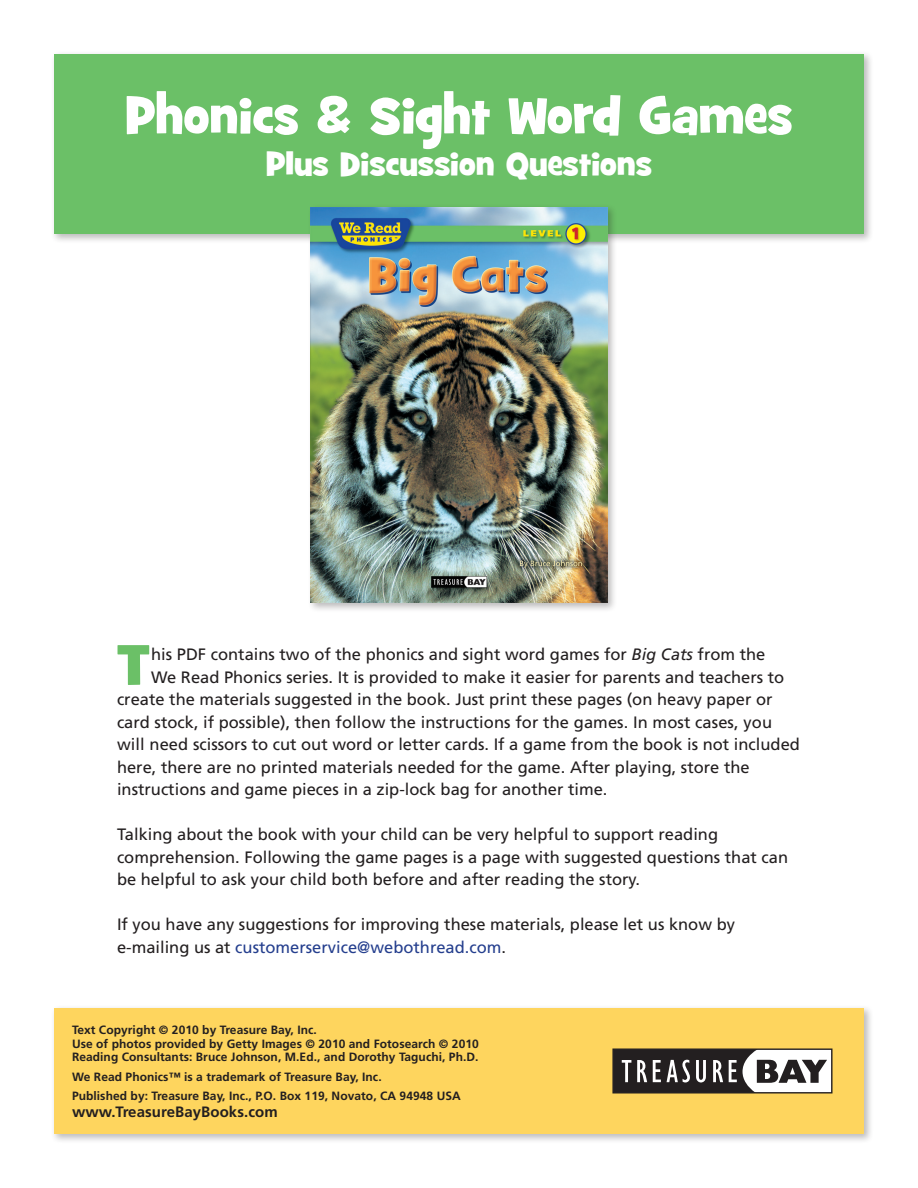
<style>
.page{position:relative;width:918px;height:1188px;background:#fff}
.page>*{position:absolute;margin:0;border:0;box-sizing:border-box;transform-origin:0 0}
.t1{font:58.2px "Grilled Cheese BTN";color:#6bc067}
.t2{font:51px "Grilled Cheese BTN";color:#fff}
.t3{font:33px "Grilled Cheese BTN";color:#fff}
.t4{font:16.5px/22.5px "Frutiger LT Std";color:#231f20}
.t5{font:700 15px "Frutiger LT Std";letter-spacing:.005em;color:#231f20}
.t6{font:700 12px "Frutiger LT Std";letter-spacing:.005em;color:#231f20}
.s1{font-style:italic}
.s2{color:#253f8e}
</style>
<div class="page">
<div style="left:51px;top:51px;width:823px;height:193px;background:#231f20;opacity:.3"></div>
<div style="left:54px;top:54px;width:810px;height:180px;background:#6bc067"></div>
<div style="left:51px;top:1005px;width:823px;height:139px;background:#231f20;opacity:.3"></div>
<div style="left:54px;top:1008px;width:810px;height:126px;background:#fed55e"></div>
<div style="left:307px;top:204px;width:310px;height:409px;background:#231f20;opacity:.3"></div>
<img style="left:310px;top:207px;width:298px;height:396px">
<svg style="left:613px;top:1049px;width:214px;height:44px;background:#6f6c6d"></svg>
<p class="t2" style="left:125px;top:82px;width:669px">Phonics &amp; Sight Word Games</p>
<p class="t3" style="left:266px;top:142px;width:387px">Plus Discussion Questions</p>
<p class="t1" style="left:117px;top:625px;width:34px">T</p>
<p class="t4" style="left:151px;top:643px;width:616px">his PDF contains two of the phonics and sight word games for <span class="s1">Big Cats</span> from the</p>
<p class="t4" style="left:151px;top:666px;width:635px">We Read Phonics series. It is provided to make it easier for parents and teachers to</p>
<p class="t4" style="left:117px;top:688px;width:657px">create the materials suggested in the book. Just print these pages (on heavy paper or</p>
<p class="t4" style="left:117px;top:711px;width:657px">card stock, if possible), then follow the instructions for the games. In most cases, you</p>
<p class="t4" style="left:117px;top:733px;width:684px">will need scissors to cut out word or letter cards. If a game from the book is not included</p>
<p class="t4" style="left:117px;top:756px;width:634px">here, there are no printed materials needed for the game. After playing, store the</p>
<p class="t4" style="left:117px;top:778px;width:492px">instructions and game pieces in a zip-lock bag for another time.</p>
<p class="t4" style="left:117px;top:823px;width:673px">Talking about the book with your child can be very helpful to support reading comprehension. Following the game pages is a page with suggested questions that can be helpful to ask your child both before and after reading the story.</p>
<p class="t4" style="left:117px;top:913px;width:620px">If you have any suggestions for improving these materials, please let us know by e-mailing us at <span class="s2">customerservice@webothread.com</span>.</p>
<p class="t6" style="left:72px;top:1023px;width:246px">Text Copyright © 2010 by Treasure Bay, Inc.</p>
<p class="t6" style="left:72px;top:1037px;width:408px">Use of photos provided by Getty Images © 2010 and Fotosearch © 2010</p>
<p class="t6" style="left:72px;top:1050px;width:408px">Reading Consultants: Bruce Johnson, M.Ed., and Dorothy Taguchi, Ph.D.</p>
<p class="t6" style="left:72px;top:1070px;width:311px">We Read Phonics™ is a trademark of Treasure Bay, Inc.</p>
<p class="t6" style="left:72px;top:1089px;width:390px">Published by: Treasure Bay, Inc., P.O. Box 119, Novato, CA 94948 USA</p>
<p class="t5" style="left:72px;top:1103px;width:207px">www.TreasureBayBooks.com</p>
</div>
